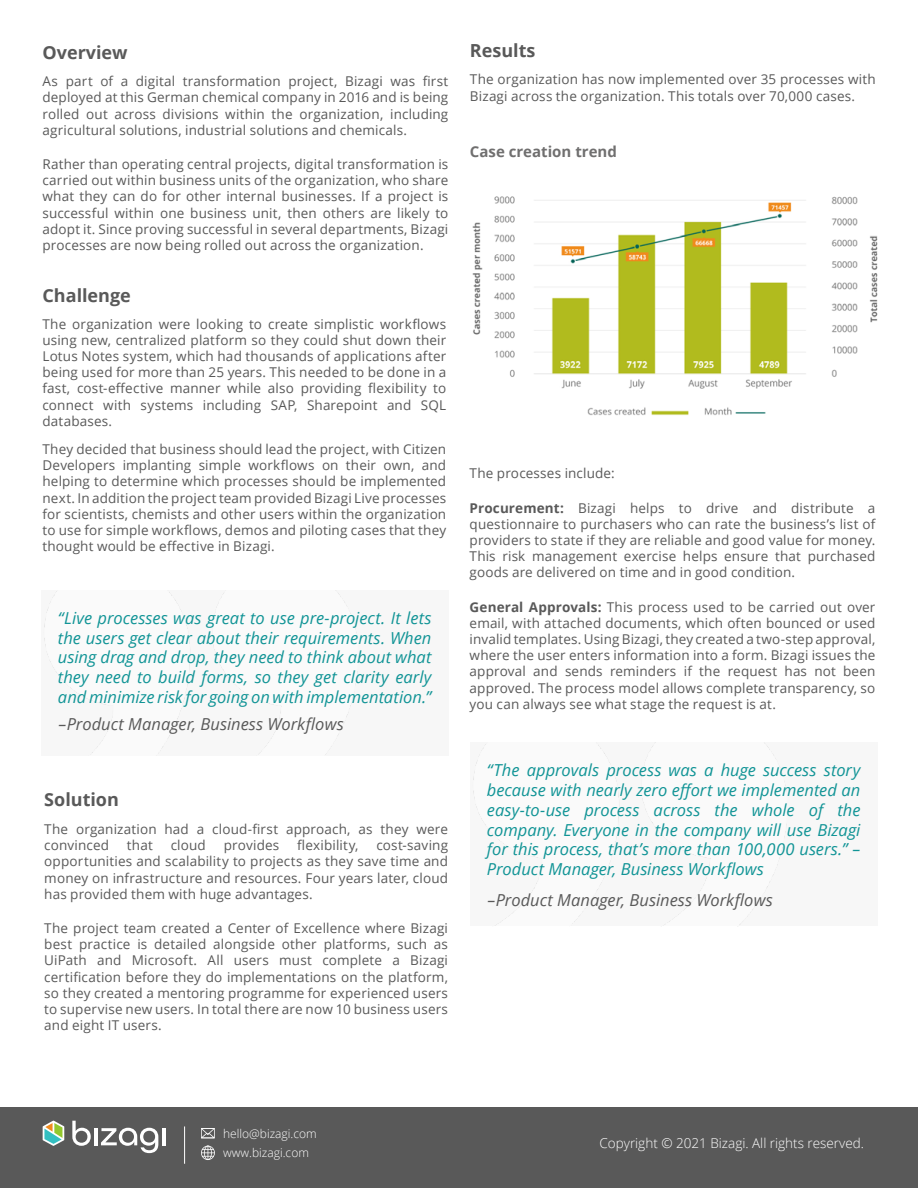
<style>
.page{position:relative;width:918px;height:1188px;background:#fff}
.page>*{position:absolute;margin:0;border:0;box-sizing:border-box;transform-origin:0 0}
.t1{font:700 18px "Open Sans";color:#595959}
.t2{font:italic 16.5px/19.8px "Open Sans";color:#119496;text-align:justify}
.t3{font:italic 16.5px "Open Sans";color:#595959}
.t4{font:700 15px "Open Sans";color:#706f6f}
.t5{font:13.5px/16.2px "Open Sans";letter-spacing:.01em;color:#595959;text-align:justify}
.t6{font:300 13.5px "Open Sans";color:#fff}
.t7{font:300 12px/19.4px "Open Sans";color:#fff}
.s1{font-weight:700}
</style>
<div class="page">
<div style="left:0;top:1107px;width:918px;height:81px;background:#595959"></div>
<hr style="left:184px;top:1126px;width:1px;height:38px;background:#fff">
<svg style="left:201px;top:1128px;width:14px;height:10px"></svg>
<svg style="left:201px;top:1146px;width:14px;height:14px"></svg>
<svg style="left:72px;top:1121px;width:19px;height:25px"></svg>
<hr style="left:94px;top:1128px;width:3px;height:17px;background:#fff">
<svg style="left:101px;top:1128px;width:57px;height:25px"></svg>
<hr style="left:162px;top:1128px;width:4px;height:17px;background:#fff">
<svg style="left:43px;top:1121px;width:21px;height:25px"></svg>
<img style="left:472px;top:196px;width:406px;height:219px">
<div style="left:41px;top:590px;width:407px;height:166px;background:#f7f7f7"></div>
<div style="left:470px;top:742px;width:408px;height:184px;background:#f7f7f7"></div>
<h1 class="t1" style="left:43px;top:40px;width:87px">Overview</h1>
<p class="t5" style="left:43px;top:73px;width:407px">As part of a digital transformation project, Bizagi was first deployed at this German chemical company in 2016 and is being rolled out across divisions within the organization, including agricultural solutions, industrial solutions and chemicals.</p>
<p class="t5" style="left:43px;top:156px;width:407px">Rather than operating central projects, digital transformation is carried out within business units of the organization, who share what they can do for other internal businesses. If a project is successful within one business unit, then others are likely to adopt it. Since proving successful in several departments, Bizagi processes are now being rolled out across the organization.</p>
<h1 class="t1" style="left:43px;top:283px;width:90px">Challenge</h1>
<p class="t5" style="left:43px;top:315px;width:405px">The organization were looking to create simplistic workflows using new, centralized platform so they could shut down their Lotus Notes system, which had thousands of applications after being used for more than 25 years. This needed to be done in a fast, cost-effective manner while also providing flexibility to connect with systems including SAP, Sharepoint and SQL databases.</p>
<p class="t5" style="left:43px;top:441px;width:405px">They decided that business should lead the project, with Citizen Developers implanting simple workflows on their own, and helping to determine which processes should be implemented next. In addition the project team provided Bizagi Live processes for scientists, chemists and other users within the organization to use for simple workflows, demos and piloting cases that they thought would be effective in Bizagi.</p>
<p class="t2" style="left:58px;top:608px;width:375px">“Live processes was great to use pre-project. It lets the users get clear about their requirements. When using drag and drop, they need to think about what they need to build forms, so they get clarity early and minimize risk for going on with implementation.”</p>
<p class="t3" style="left:58px;top:712px;width:287px">–Product Manager, Business Workflows</p>
<h1 class="t1" style="left:44px;top:787px;width:76px">Solution</h1>
<p class="t5" style="left:44px;top:821px;width:405px">The organization had a cloud-first approach, as they were convinced</p>
<p class="t5" style="left:127px;top:837px;width:27px">that</p>
<p class="t5" style="left:171px;top:837px;width:37px">cloud</p>
<p class="t5" style="left:224px;top:837px;width:57px">provides</p>
<p class="t5" style="left:297px;top:837px;width:63px">flexibility,</p>
<p class="t5" style="left:44px;top:837px;width:405px;text-indent:332px">cost-saving opportunities and scalability to projects as they save time and money on infrastructure and resources. Four years later, cloud has provided them with huge advantages.</p>
<p class="t5" style="left:44px;top:920px;width:405px">The project team created a Center of Excellence where Bizagi best practice is detailed alongside other platforms, such as UiPath and Microsoft. All users must complete a Bizagi certification before they do implementations on the platform, so they created a mentoring programme for experienced users to supervise new users. In total there are now 10 business users and eight IT users.</p>
<h1 class="t1" style="left:470px;top:38px;width:67px">Results</h1>
<p class="t5" style="left:470px;top:71px;width:407px">The organization has now implemented over 35 processes with<br>Bizagi across the organization. This totals over 70,000 cases.</p>
<p class="t4" style="left:470px;top:140px;width:148px">Case creation trend</p>
<p class="t5" style="left:470px;top:465px;width:147px">The processes include:</p>
<p class="t5" style="left:470px;top:499px;width:407px"><span class="s1">Procurement:</span> Bizagi helps to drive and distribute a questionnaire to purchasers who can rate the business’s list of providers to state if they are reliable and good value for money.<br>This risk management exercise helps ensure that purchased goods are delivered on time and in good condition.</p>
<p class="t5" style="left:470px;top:598px;width:407px"><span class="s1">General Approvals:</span> This process used to be carried out over email, with attached documents, which often bounced or used invalid templates. Using Bizagi, they created a two-step approval, where the user enters information into a form. Bizagi issues the approval and sends reminders if the request has not been approved. The process model allows complete transparency, so you can always see what stage the request is at.</p>
<p class="t2" style="left:487px;top:760px;width:375px">“The approvals process was a huge success story because with nearly zero effort we implemented an easy-to-use process across the whole of the company. Everyone in the company will use Bizagi for this process, that’s more than 100,000 users.” – Product Manager, Business Workflows</p>
<p class="t3" style="left:488px;top:889px;width:287px">–Product Manager, Business Workflows</p>
<p class="t7" style="left:223px;top:1123px;width:95px">hello@bizagi.com www.bizagi.com</p>
<p class="t6" style="left:600px;top:1134px;width:266px">Copyright © 2021 Bizagi. All rights reserved.</p>
</div>
